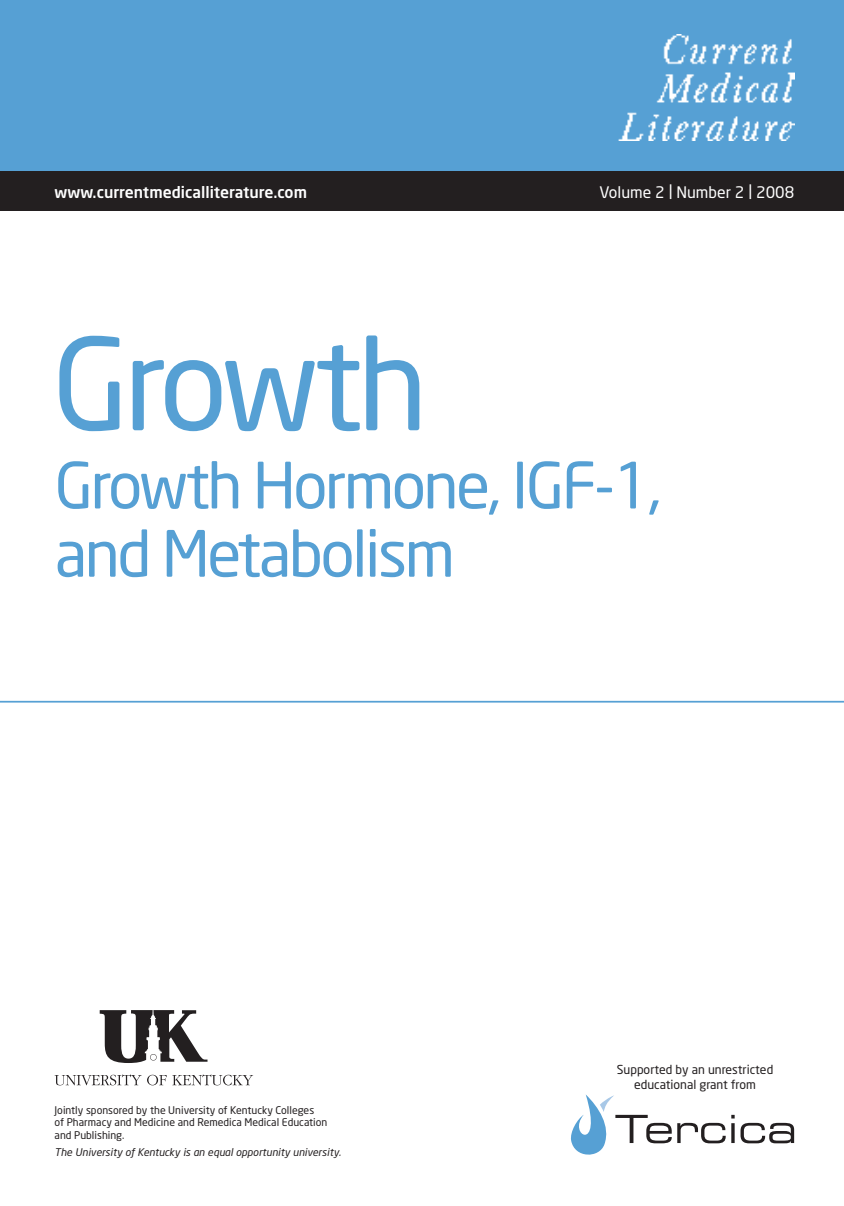
<style>
.page{position:relative;width:844px;height:1206px;background:#fff}
.page>*{position:absolute;margin:0;border:0;box-sizing:border-box;transform-origin:0 0}
.t1{font:126px "Neo Sans";letter-spacing:-.04em;color:#56a0d4}
.t2{font:63px/68.2px "Neo Sans";letter-spacing:-.04em;color:#56a0d4}
.t3{font:500 15.75px "Neo Sans";color:#fff}
.t4{font:15.75px "Neo Sans";color:#fff}
.t5{font:12.25px/14.7px "Neo Sans";color:#231f20;text-align:center}
.t6{font:10.5px/12.6px "Neo Sans";color:#231f20}
.t7{font:italic 10.5px "Neo Sans";color:#231f20}
</style>
<div class="page">
<div style="left:0;top:0;width:843px;height:211px;background:#56a0d4"></div>
<img style="left:618px;top:35px;width:176px;height:105px">
<div style="left:0;top:171px;width:843px;height:40px;background:#231f20"></div>
<hr style="left:0;top:701px;width:843px;height:1px;background:#56a0d4">
<svg style="left:100px;top:1010px;width:107px;height:53px"></svg>
<svg style="left:55px;top:1074px;width:198px;height:11px"></svg>
<svg style="left:571px;top:1094px;width:100px;height:60px"></svg>
<svg style="left:677px;top:1122px;width:48px;height:21px"></svg>
<hr style="left:731px;top:1123px;width:3px;height:19px;background:#231f20">
<svg style="left:731px;top:1114px;width:3px;height:4px"></svg>
<svg style="left:740px;top:1122px;width:53px;height:21px"></svg>
<h3 class="t3" style="left:55px;top:182px;width:254px">www.currentmedicalliterature.com</h3>
<h3 class="t4" style="left:599px;top:182px;width:196px">Volume 2 | Number 2 | 2008</h3>
<h1 class="t1" style="left:52px;top:307px;width:377px">Growth</h1>
<h2 class="t2" style="left:55px;top:450px;width:608px">Growth Hormone, IGF-1, and Metabolism</h2>
<p class="t6" style="left:55px;top:1103px;width:274px">Jointly sponsored by the University of Kentucky Colleges<br>of Pharmacy and Medicine and Remedica Medical Education and Publishing.</p>
<p class="t7" style="left:55px;top:1146px;width:288px">The University of Kentucky is an equal opportunity university.</p>
<p class="t5" style="left:616px;top:1062px;width:158px">Supported by an unrestricted educational grant from</p>
</div>
